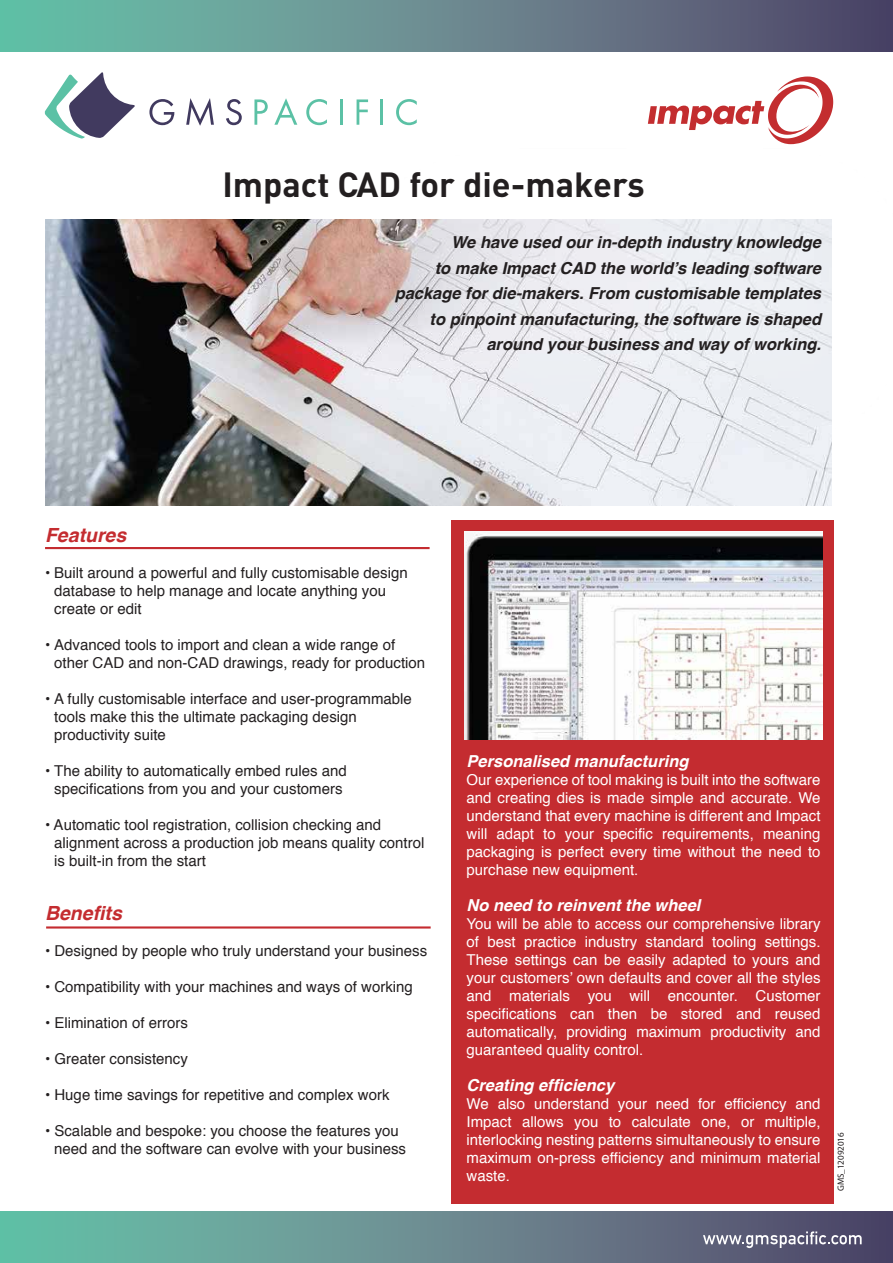
<style>
.page{position:relative;width:893px;height:1263px;background:#fff}
.page>*{position:absolute;margin:0;border:0;box-sizing:border-box;transform-origin:0 0}
.t1{font:700 34.5px "DIN";color:#231f20}
.t2{font:italic 700 19.5px "Helvetica";color:#c42c30}
.t3{font:italic 700 16.5px/25.5px "Helvetica";color:#231f20;text-align:right}
.t4{font:italic 700 16.5px "Helvetica";color:#fff}
.t5{font:15px/18px "Helvetica";color:#231f20}
.t6{font:15px/18px "Helvetica";color:#fff;text-align:justify}
.t7{font:9px "Myriad Pro";color:#231f20}
</style>
<div class="page">
<svg style="left:0;top:1212px;width:893px;height:51px;background:#648a8e"></svg>
<svg style="left:0;top:0;width:893px;height:51px;background:#63868c"></svg>
<svg style="left:149px;top:99px;width:25px;height:20px"></svg>
<svg style="left:187px;top:98px;width:26px;height:21px"></svg>
<svg style="left:226px;top:99px;width:16px;height:20px"></svg>
<svg style="left:254px;top:99px;width:14px;height:20px"></svg>
<svg style="left:277px;top:98px;width:18px;height:21px"></svg>
<svg style="left:306px;top:99px;width:21px;height:20px"></svg>
<hr style="left:340px;top:99px;width:2px;height:26px;background:#5bc1a5">
<svg style="left:357px;top:99px;width:11px;height:20px"></svg>
<hr style="left:381px;top:99px;width:2px;height:26px;background:#5bc1a5">
<svg style="left:396px;top:99px;width:21px;height:20px"></svg>
<svg style="left:45px;top:72px;width:90px;height:67px"></svg>
<svg style="left:703px;top:1231px;width:159px;height:17px;background:#7e7d93"></svg>
<div style="left:452px;top:520px;width:382px;height:683px;background:#c42c30"></div>
<img style="left:45px;top:219px;width:49px;height:287px">
<img style="left:94px;top:119px;width:738px;height:462px">
<svg style="left:648px;top:77px;width:185px;height:67px"></svg>
<img style="left:464px;top:531px;width:358px;height:209px">
<hr style="left:45px;top:547px;width:385px;height:2px;background:#c42c30">
<hr style="left:46px;top:926px;width:385px;height:2px;background:#c42c30">
<h1 class="t1" style="left:222px;top:162px;width:424px">Impact CAD for die-makers</h1>
<p class="t3" style="left:395px;top:230px;width:428px">We have used our in-depth industry knowledge<br>to make Impact CAD the world’s leading software package for die-makers. From customisable templates to pinpoint manufacturing, the software is shaped around your business and way of working.</p>
<h2 class="t2" style="left:45px;top:519px;width:83px">Features</h2>
<p class="t5" style="left:54px;top:564px;width:355px;text-indent:-9px">• Built around a powerful and fully customisable design database to help manage and locate anything you create or edit</p>
<p class="t5" style="left:54px;top:636px;width:372px;text-indent:-9px">• Advanced tools to import and clean a wide range of other CAD and non-CAD drawings, ready for production</p>
<p class="t5" style="left:54px;top:690px;width:359px;text-indent:-9px">• A fully customisable interface and user-programmable tools make this the ultimate packaging design productivity suite</p>
<p class="t5" style="left:45px;top:762px;width:303px;text-align:center">• The ability to automatically embed rules and specifications from you and your customers</p>
<p class="t5" style="left:54px;top:816px;width:372px;text-indent:-9px">• Automatic tool registration, collision checking and alignment across a production job means quality control is built-in from the start</p>
<h2 class="t2" style="left:45px;top:897px;width:78px">Benefits</h2>
<p class="t5" style="left:45px;top:942px;width:384px">• Designed by people who truly understand your business</p>
<p class="t5" style="left:45px;top:978px;width:369px">• Compatibility with your machines and ways of working</p>
<p class="t5" style="left:45px;top:1014px;width:144px">• Elimination of errors</p>
<p class="t5" style="left:45px;top:1050px;width:144px">• Greater consistency</p>
<p class="t5" style="left:45px;top:1086px;width:346px">• Huge time savings for repetitive and complex work</p>
<p class="t5" style="left:54px;top:1122px;width:353px;text-indent:-9px">• Scalable and bespoke: you choose the features you need and the software can evolve with your business</p>
<p class="t4" style="left:467px;top:747px;width:223px">Personalised manufacturing</p>
<p class="t6" style="left:467px;top:771px;width:355px">Our experience of tool making is built into the software and creating dies is made simple and accurate. We understand that every machine is different and Impact will adapt to your specific requirements, meaning packaging is perfect every time without the need to purchase new equipment.</p>
<p class="t4" style="left:467px;top:891px;width:235px">No need to reinvent the wheel</p>
<p class="t6" style="left:467px;top:915px;width:356px">You will be able to access our comprehensive library of best practice industry standard tooling settings.<br>These settings can be easily adapted to yours and your customers’ own defaults and cover all the styles and materials you will encounter. Customer specifications can then be stored and reused automatically, providing maximum productivity and guaranteed quality control.</p>
<p class="t4" style="left:467px;top:1071px;width:149px">Creating efficiency</p>
<p class="t6" style="left:467px;top:1095px;width:355px">We also understand your need for efficiency and Impact allows you to calculate one, or multiple, interlocking nesting patterns simultaneously to ensure maximum on-press efficiency and minimum material waste.</p>
<p class="t7" style="left:835px;top:1191px;width:60px;rotate:-90deg">GMS_12092016</p>
</div>
